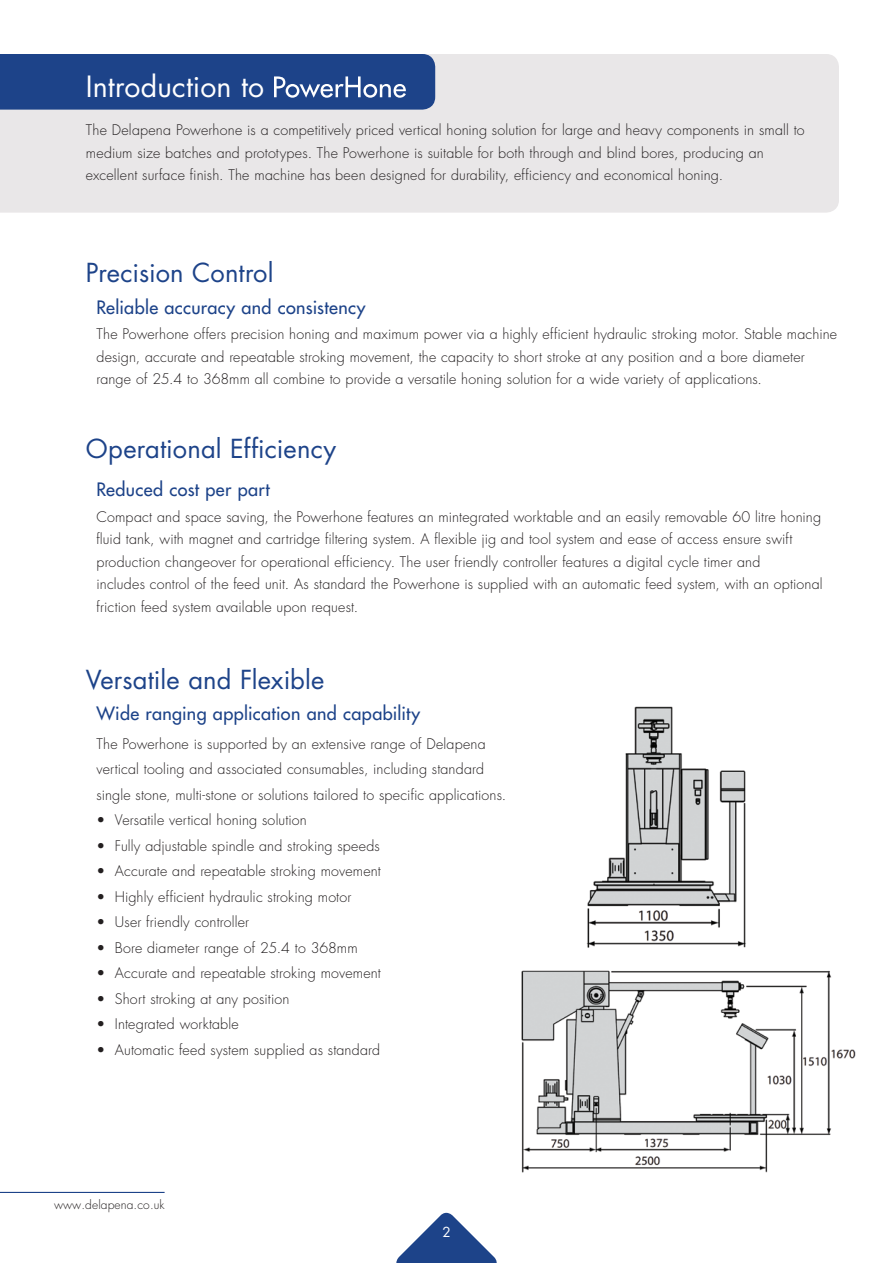
<style>
.page{position:relative;width:893px;height:1263px;background:#fff}
.page>*{position:absolute;margin:0;border:0;box-sizing:border-box;transform-origin:0 0}
.t1{font:28.5px "Futura";letter-spacing:.005em;color:#fff}
.t2{font:25.5px "Futura";letter-spacing:.005em;color:#1d4389}
.t3{font:18px "Futura";letter-spacing:.02em;color:#1d4389}
.t4{font:300 14.25px/22.5px "Futura";letter-spacing:.01em;color:#231f20}
.t5{font:13.5px "Futura";color:#fff}
.t6{font:300 12px "Futura";letter-spacing:.01em;color:#231f20}
</style>
<div class="page">
<div style="left:0;top:54px;width:839px;height:159px;background:#e9e7e8"></div>
<svg style="left:396px;top:1212px;width:101px;height:51px"></svg>
<hr style="left:0;top:1192px;width:165px;height:1px;background:#1d4389">
<div style="left:0;top:54px;width:435px;height:56px;background:#1d4389"></div>
<img style="left:521px;top:970px;width:335px;height:202px">
<img style="left:586px;top:706px;width:160px;height:242px">
<h1 class="t1" style="left:86px;top:67px;width:180px">Introduction to</h1>
<p class="t4" style="left:86px;top:119px;width:720px">The Delapena Powerhone is a competitively priced vertical honing solution for large and heavy components in small to medium size batches and prototypes. The Powerhone is suitable for both through and blind bores, producing an excellent surface finish. The machine has been designed for durability, efficiency and economical honing.</p>
<h2 class="t2" style="left:86px;top:255px;width:189px">Precision Control</h2>
<p class="t3" style="left:97px;top:295px;width:270px">Reliable accuracy and consistency</p>
<p class="t4" style="left:97px;top:323px;width:742px">The Powerhone offers precision honing and maximum power via a highly efficient hydraulic stroking motor. Stable machine design, accurate and repeatable stroking movement, the capacity to short stroke at any position and a bore diameter range of 25.4 to 368mm all combine to provide a versatile honing solution for a wide variety of applications.</p>
<h2 class="t2" style="left:86px;top:431px;width:252px">Operational Efficiency</h2>
<p class="t3" style="left:97px;top:478px;width:175px">Reduced cost per part</p>
<p class="t4" style="left:97px;top:505px;width:728px">Compact and space saving, the Powerhone features an mintegrated worktable and an easily removable 60 litre honing fluid tank, with magnet and cartridge filtering system. A flexible jig and tool system and ease of access ensure swift production changeover for operational efficiency. The user friendly controller features a digital cycle timer and<br>includes control of the feed unit. As standard the Powerhone is supplied with an automatic feed system, with an optional friction feed system available upon request.</p>
<h2 class="t2" style="left:86px;top:662px;width:240px">Versatile and Flexible</h2>
<p class="t3" style="left:97px;top:702px;width:325px">Wide ranging application and capability</p>
<p class="t4" style="left:97px;top:731px;width:411px;line-height:25.5px">The Powerhone is supported by an extensive range of Delapena vertical tooling and associated consumables, including standard single stone, multi-stone or solutions tailored to specific applications.</p>
<p class="t4" style="left:97px;top:809px;width:212px">• Versatile vertical honing solution</p>
<p class="t4" style="left:97px;top:835px;width:285px">• Fully adjustable spindle and stroking speeds</p>
<p class="t4" style="left:97px;top:860px;width:286px">• Accurate and repeatable stroking movement</p>
<p class="t4" style="left:97px;top:886px;width:256px">• Highly efficient hydraulic stroking motor</p>
<p class="t4" style="left:97px;top:911px;width:154px">• User friendly controller</p>
<p class="t4" style="left:97px;top:937px;width:263px">• Bore diameter range of 25.4 to 368mm</p>
<p class="t4" style="left:97px;top:962px;width:286px">• Accurate and repeatable stroking movement</p>
<p class="t4" style="left:97px;top:988px;width:194px">• Short stroking at any position</p>
<p class="t4" style="left:97px;top:1013px;width:144px">• Integrated worktable</p>
<p class="t4" style="left:97px;top:1038px;width:285px">• Automatic feed system supplied as standard</p>
<p class="t6" style="left:54px;top:1196px;width:112px">www.delapena.co.uk</p>
<p class="t5" style="left:442px;top:1223px;width:10px">2</p>
</div>
